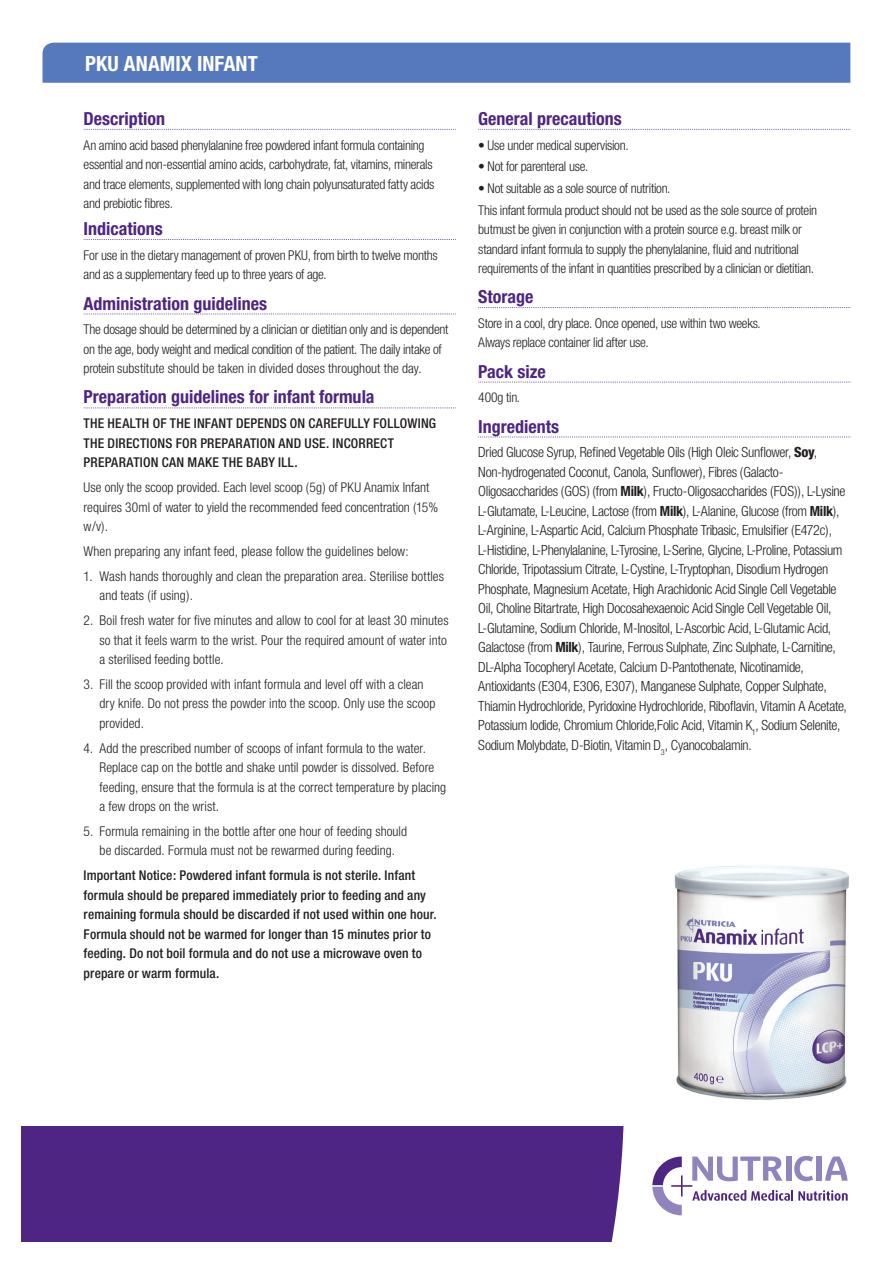
<style>
.page{position:relative;width:893px;height:1263px;background:#fff}
.page>*{position:absolute;margin:0;border:0;box-sizing:border-box;transform-origin:0 0}
.t1{font:700 condensed 21px "Helvetica Neue";color:#fff}
.t2{font:700 condensed 18px "Helvetica Neue";color:#4e2582}
.t3{font:300 condensed 14.1px/19.5px "Helvetica Neue";letter-spacing:-.025em;color:#231f20}
.t4{font:300 condensed 13.5px/19.5px "Helvetica Neue";letter-spacing:-.005em;color:#231f20}
.t5{font:300 condensed 13.5px/19.5px "Helvetica Neue";letter-spacing:-.025em;color:#231f20}
.t6{font:500 condensed 13.5px/19.5px "Helvetica Neue";letter-spacing:.01em;color:#231f20}
.s1{font-weight:800}
.s2{font-weight:700}
</style>
<div class="page">
<svg style="left:84px;top:129px;width:372px;height:1px"></svg>
<svg style="left:84px;top:239px;width:372px;height:1px"></svg>
<svg style="left:84px;top:314px;width:372px;height:1px"></svg>
<svg style="left:84px;top:407px;width:372px;height:1px"></svg>
<svg style="left:478px;top:129px;width:372px;height:1px"></svg>
<svg style="left:478px;top:307px;width:372px;height:1px"></svg>
<svg style="left:478px;top:382px;width:372px;height:1px"></svg>
<svg style="left:478px;top:437px;width:372px;height:1px"></svg>
<div style="left:43px;top:43px;width:807px;height:40px;background:#5679bd"></div>
<img style="left:674px;top:865px;width:175px;height:235px">
<div style="left:21px;top:1126px;width:603px;height:115px;background:#4e2582"></div>
<svg style="left:652px;top:1156px;width:196px;height:59px"></svg>
<h1 class="t1" style="left:85px;top:56px;width:174px">PKU ANAMIX INFANT</h1>
<h2 class="t2" style="left:84px;top:112px;width:83px">Description</h2>
<p class="t5" style="left:84px;top:136px;width:352px">An amino acid based phenylalanine free powdered infant formula containing essential and non-essential amino acids, carbohydrate, fat, vitamins, minerals and trace elements, supplemented with long chain polyunsaturated fatty acids and prebiotic fibres.</p>
<h2 class="t2" style="left:84px;top:222px;width:81px">Indications</h2>
<p class="t5" style="left:84px;top:247px;width:355px">For use in the dietary management of proven PKU, from birth to twelve months and as a supplementary feed up to three years of age.</p>
<h2 class="t2" style="left:84px;top:297px;width:185px">Administration guidelines</h2>
<p class="t4" style="left:84px;top:321px;width:366px">The dosage should be determined by a clinician or dietitian only and is dependent on the age, body weight and medical condition of the patient. The daily intake of protein substitute should be taken in divided doses throughout the day.</p>
<h2 class="t2" style="left:84px;top:391px;width:292px">Preparation guidelines for infant formula</h2>
<p class="t6" style="left:84px;top:415px;width:354px">THE HEALTH OF THE INFANT DEPENDS ON CAREFULLY FOLLOWING<br>THE DIRECTIONS FOR PREPARATION AND USE. INCORRECT<br>PREPARATION CAN MAKE THE BABY ILL.</p>
<p class="t4" style="left:84px;top:479px;width:356px">Use only the scoop provided. Each level scoop (5g) of PKU Anamix Infant requires 30ml of water to yield the recommended feed concentration (15% w/v).</p>
<p class="t4" style="left:84px;top:543px;width:327px">When preparing any infant feed, please follow the guidelines below:</p>
<p class="t4" style="left:100px;top:567px;width:346px;text-indent:-16px">1. Wash hands thoroughly and clean the preparation area. Sterilise bottles and teats (if using).</p>
<p class="t4" style="left:100px;top:612px;width:350px;text-indent:-16px">2. Boil fresh water for five minutes and allow to cool for at least 30 minutes so that it feels warm to the wrist. Pour the required amount of water into a sterilised feeding bottle.</p>
<p class="t4" style="left:100px;top:675px;width:337px;text-indent:-16px">3. Fill the scoop provided with infant formula and level off with a clean dry knife. Do not press the powder into the scoop. Only use the scoop provided.</p>
<p class="t4" style="left:100px;top:739px;width:348px;text-indent:-16px">4. Add the prescribed number of scoops of infant formula to the water.<br>Replace cap on the bottle and shake until powder is dissolved. Before feeding, ensure that the formula is at the correct temperature by placing a few drops on the wrist.</p>
<p class="t4" style="left:84px;top:823px;width:325px;text-align:center">5. Formula remaining in the bottle after one hour of feeding should be discarded. Formula must not be rewarmed during feeding.</p>
<p class="t6" style="left:84px;top:867px;width:354px">Important Notice: Powdered infant formula is not sterile. Infant formula should be prepared immediately prior to feeding and any remaining formula should be discarded if not used within one hour.<br>Formula should not be warmed for longer than 15 minutes prior to feeding. Do not boil formula and do not use a microwave oven to prepare or warm formula.</p>
<h2 class="t2" style="left:478px;top:112px;width:145px">General precautions</h2>
<p class="t4" style="left:478px;top:136px;width:152px">• Use under medical supervision.</p>
<p class="t5" style="left:478px;top:158px;width:111px">• Not for parenteral use.</p>
<p class="t4" style="left:478px;top:178px;width:340px;line-height:21.6px">• Not suitable as a sole source of nutrition.<br>This infant formula product should not be used as the sole source of protein</p>
<p class="t5" style="left:478px;top:221px;width:337px">butmust be given in conjunction with a protein source e.g. breast milk or standard infant formula to supply the phenylalanine, fluid and nutritional requirements of the infant in quantities prescribed by a clinician or dietitian.</p>
<h2 class="t2" style="left:478px;top:290px;width:57px">Storage</h2>
<p class="t4" style="left:478px;top:315px;width:284px">Store in a cool, dry place. Once opened, use within two weeks.<br>Always replace container lid after use.</p>
<h2 class="t2" style="left:478px;top:365px;width:69px">Pack size</h2>
<p class="t4" style="left:478px;top:389px;width:43px">400g tin.</p>
<h2 class="t2" style="left:478px;top:420px;width:82px">Ingredients</h2>
<p class="t3" style="left:478px;top:444px;width:370px">Dried Glucose Syrup, Refined Vegetable Oils (High Oleic Sunflower, <span class="s1">Soy</span>, Non-hydrogenated Coconut, Canola, Sunflower), Fibres (Galacto-Oligosaccharides (GOS) (from <span class="s2">Milk</span>), Fructo-Oligosaccharides (FOS)), L-Lysine L-Glutamate, L-Leucine, Lactose (from <span class="s2">Milk</span>), L-Alanine, Glucose (from <span class="s2">Milk</span>), L-Arginine, L-Aspartic Acid, Calcium Phosphate Tribasic, Emulsifier (E472c), L-Histidine, L-Phenylalanine, L-Tyrosine, L-Serine, Glycine, L-Proline, Potassium Chloride, Tripotassium Citrate, L-Cystine, L-Tryptophan, Disodium Hydrogen Phosphate, Magnesium Acetate, High Arachidonic Acid Single Cell Vegetable Oil, Choline Bitartrate, High Docosahexaenoic Acid Single Cell Vegetable Oil, L-Glutamine, Sodium Chloride, M-Inositol, L-Ascorbic Acid, L-Glutamic Acid, Galactose (from <span class="s2">Milk</span>), Taurine, Ferrous Sulphate, Zinc Sulphate, L-Carnitine, DL-Alpha Tocopheryl Acetate, Calcium D-Pantothenate, Nicotinamide, Antioxidants (E304, E306, E307), Manganese Sulphate, Copper Sulphate, Thiamin Hydrochloride, Pyridoxine Hydrochloride, Riboflavin, Vitamin A Acetate, Potassium Iodide, Chromium Chloride,Folic Acid, Vitamin K<sub>1</sub>, Sodium Selenite, Sodium Molybdate, D-Biotin, Vitamin D<sub>3</sub>, Cyanocobalamin.</p>
</div>
